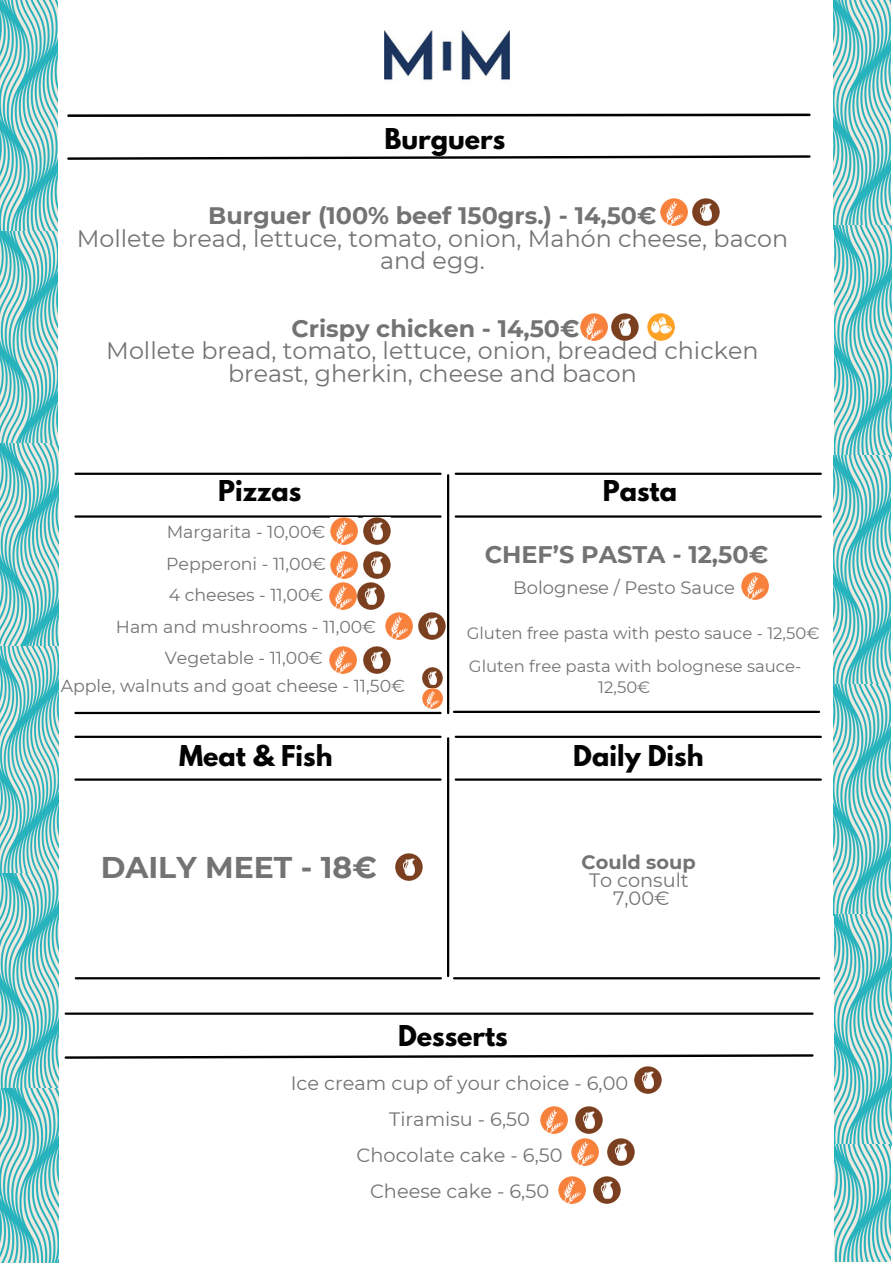
<style>
.page{position:relative;width:893px;height:1264px;background:#fff}
.page>*{position:absolute;margin:0;border:0;box-sizing:border-box;transform-origin:0 0}
.t1{font:700 30px "Montserrat";color:#737373}
.t2{font:700 25.5px "League Spartan";color:#030304}
.t3{font:700 24px "Montserrat";color:#737373}
.t4{font:23.85px/22.5px "Montserrat";color:#737373;text-align:center}
.t5{font:700 23.85px "Montserrat";color:#737373}
.t6{font:19.35px "Montserrat";color:#737373}
.t7{font:700 19.35px "Montserrat";color:#737373}
.t8{font:18px "Montserrat";color:#737373}
.t9{font:17.4px "Montserrat";color:#737373}
.t10{font:16.5px/21.3px "Montserrat";color:#737373}
</style>
<div class="page">
<img style="left:0;top:0;width:57px;height:443px">
<img style="left:0;top:443px;width:58px;height:420px">
<img style="left:0;top:863px;width:58px;height:398px">
<img style="left:384px;top:30px;width:125px;height:51px">
<img style="left:833px;top:0;width:57px;height:226px">
<img style="left:833px;top:226px;width:58px;height:1035px">
<svg style="left:65px;top:1054px;width:748px;height:4px"></svg>
<hr style="left:66px;top:1012px;width:746px;height:2px;background:#000">
<svg style="left:67px;top:114px;width:743px;height:3px"></svg>
<svg style="left:67px;top:155px;width:743px;height:5px"></svg>
<hr style="left:75px;top:735px;width:365px;height:3px;background:#000">
<hr style="left:75px;top:778px;width:365px;height:2px;background:#000">
<hr style="left:455px;top:735px;width:365px;height:3px;background:#000">
<hr style="left:455px;top:778px;width:365px;height:2px;background:#000">
<hr style="left:447px;top:738px;width:2px;height:238px;background:#000">
<hr style="left:76px;top:977px;width:365px;height:2px;background:#000">
<hr style="left:454px;top:977px;width:365px;height:2px;background:#000">
<hr style="left:75px;top:712px;width:365px;height:2px;background:#000">
<hr style="left:75px;top:472px;width:365px;height:3px;background:#000">
<hr style="left:75px;top:515px;width:365px;height:2px;background:#000">
<hr style="left:454px;top:710px;width:365px;height:3px;background:#000">
<hr style="left:455px;top:472px;width:365px;height:3px;background:#000">
<hr style="left:455px;top:515px;width:365px;height:2px;background:#000">
<hr style="left:447px;top:475px;width:2px;height:238px;background:#000">
<img style="left:660px;top:199px;width:27px;height:27px">
<img style="left:580px;top:314px;width:27px;height:27px">
<img style="left:692px;top:199px;width:27px;height:27px">
<img style="left:611px;top:314px;width:27px;height:27px">
<img style="left:647px;top:314px;width:27px;height:27px">
<img style="left:330px;top:551px;width:27px;height:27px">
<img style="left:364px;top:551px;width:27px;height:27px">
<img style="left:330px;top:582px;width:54px;height:27px">
<img style="left:418px;top:612px;width:27px;height:27px">
<img style="left:385px;top:612px;width:27px;height:27px">
<img style="left:330px;top:646px;width:27px;height:27px">
<img style="left:364px;top:646px;width:27px;height:27px">
<img style="left:422px;top:668px;width:20px;height:40px">
<img style="left:741px;top:572px;width:27px;height:27px">
<img style="left:395px;top:853px;width:27px;height:27px">
<img style="left:634px;top:1066px;width:27px;height:27px">
<img style="left:558px;top:1176px;width:27px;height:27px">
<img style="left:540px;top:1106px;width:27px;height:27px">
<img style="left:571px;top:1138px;width:27px;height:27px">
<img style="left:575px;top:1106px;width:27px;height:27px">
<img style="left:607px;top:1138px;width:27px;height:27px">
<img style="left:593px;top:1176px;width:27px;height:27px">
<img style="left:330px;top:518px;width:27px;height:27px">
<img style="left:364px;top:518px;width:27px;height:27px">
<p class="t2" style="left:384px;top:126px;width:122px">Burguers</p>
<p class="t5" style="left:208px;top:201px;width:450px">Burguer (100% beef 150grs.) - 14,50€</p>
<p class="t4" style="left:77px;top:227px;width:713px">Mollete bread, lettuce, tomato, onion, Mahón cheese, bacon and egg.</p>
<p class="t5" style="left:291px;top:313px;width:290px">Crispy chicken - 14,50€</p>
<p class="t4" style="left:106px;top:339px;width:653px">Mollete bread, tomato, lettuce, onion, breaded chicken breast, gherkin, cheese and bacon</p>
<p class="t2" style="left:218px;top:478px;width:85px">Pizzas</p>
<p class="t2" style="left:602px;top:478px;width:76px">Pasta</p>
<p class="t9" style="left:167px;top:521px;width:160px">Margarita - 10,00€</p>
<p class="t9" style="left:166px;top:552px;width:161px">Pepperoni - 11,00€</p>
<p class="t9" style="left:169px;top:584px;width:156px">4 cheeses - 11,00€</p>
<p class="t9" style="left:116px;top:615px;width:262px">Ham and mushrooms - 11,00€</p>
<p class="t9" style="left:165px;top:647px;width:159px">Vegetable - 11,00€</p>
<p class="t9" style="left:61px;top:675px;width:346px">Apple, walnuts and goat cheese - 11,50€</p>
<p class="t3" style="left:484px;top:539px;width:285px">CHEF’S PASTA - 12,50€</p>
<p class="t8" style="left:513px;top:576px;width:223px">Bolognese / Pesto Sauce</p>
<p class="t10" style="left:467px;top:622px;width:354px">Gluten free pasta with pesto sauce - 12,50€</p>
<p class="t10" style="left:598px;top:655px;width:204px;text-indent:-129px">Gluten free pasta with bolognese sauce-<br>12,50€</p>
<p class="t2" style="left:179px;top:743px;width:155px">Meat &amp; Fish</p>
<p class="t2" style="left:573px;top:743px;width:132px">Daily Dish</p>
<p class="t1" style="left:101px;top:849px;width:278px">DAILY MEET - 18€</p>
<p class="t7" style="left:581px;top:850px;width:116px">Could soup</p>
<p class="t6" style="left:589px;top:868px;width:101px">To consult</p>
<p class="t6" style="left:613px;top:886px;width:58px">7,00€</p>
<p class="t2" style="left:398px;top:1022px;width:111px">Desserts</p>
<p class="t6" style="left:291px;top:1070px;width:339px">Ice cream cup of your choice - 6,00</p>
<p class="t6" style="left:389px;top:1106px;width:142px">Tiramisu - 6,50</p>
<p class="t6" style="left:356px;top:1142px;width:207px">Chocolate cake - 6,50</p>
<p class="t6" style="left:370px;top:1178px;width:180px">Cheese cake - 6,50</p>
</div>
